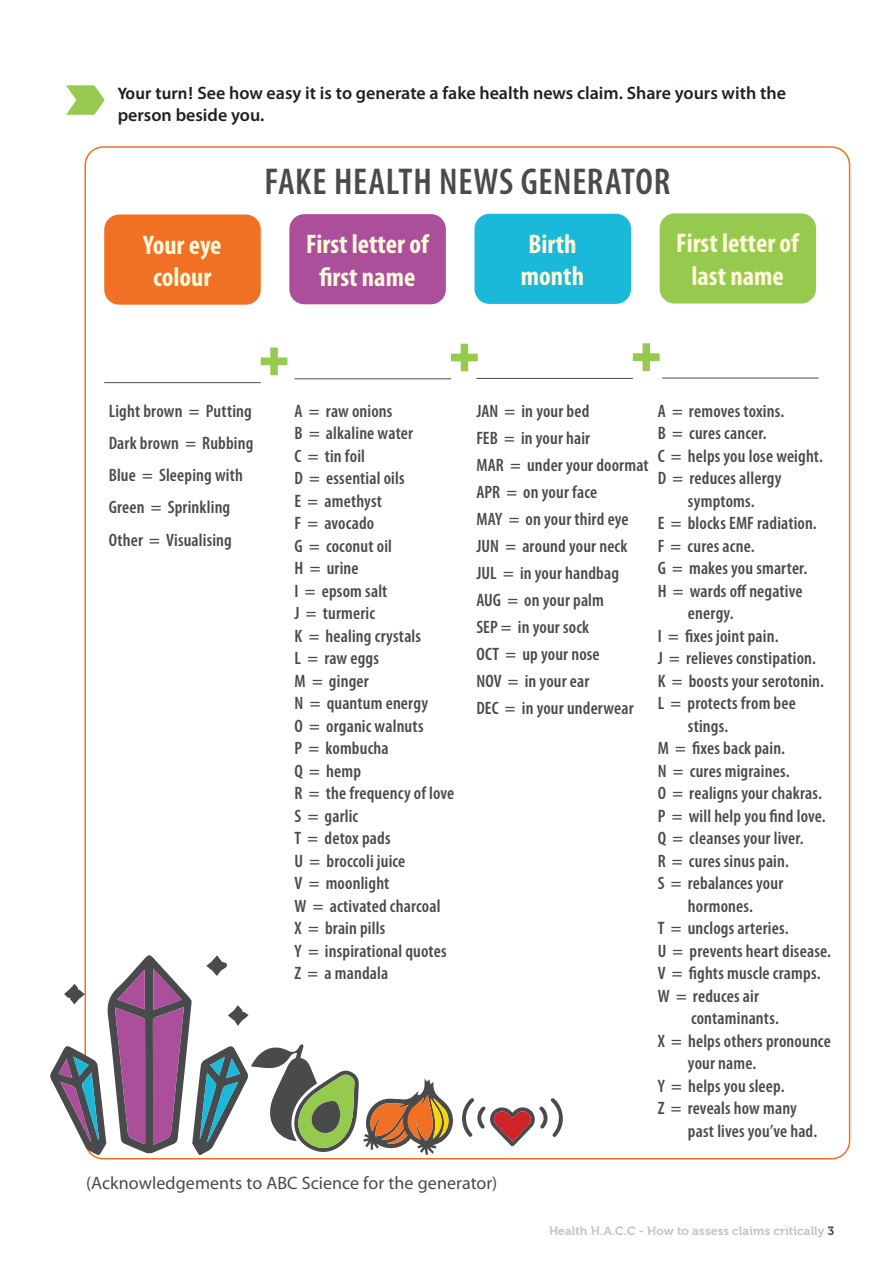
<style>
.page{position:relative;width:893px;height:1263px;background:#fff}
.page>*{position:absolute;margin:0;border:0;box-sizing:border-box;transform-origin:0 0}
.H3_Cream{font:600 condensed 37.5px "Myriad Pro";letter-spacing:.015em;color:#494a4b}
.t1{font:700 condensed 27px/32.4px "Myriad Pro";color:#fef9da;text-align:center}
.Body{font:600 condensed 18px/22.5px "Myriad Pro";letter-spacing:.01em;color:#494a4b}
.t2{font:600 18px/22.5px "Myriad Pro";color:#231f20}
.Body-2{font:18px "Myriad Pro";letter-spacing:.005em;color:#494a4b}
.t3{font:12px "Museo 700";letter-spacing:.01em;color:#c2c3c5}
.s1{font-family:"Calibri";font-weight:700}
.s2{color:#494a4b}
</style>
<div class="page">
<div style="left:104px;top:214px;width:157px;height:91px;background:#f07024;border-radius:15px"></div>
<div style="left:289px;top:214px;width:157px;height:90px;background:#ac4f9b;border-radius:15px"></div>
<div style="left:474px;top:214px;width:157px;height:90px;background:#1ab8d9;border-radius:15px"></div>
<div style="left:660px;top:213px;width:156px;height:90px;background:#96ca4e;border-radius:15px"></div>
<svg style="left:66px;top:85px;width:39px;height:30px"></svg>
<svg style="left:261px;top:347px;width:26px;height:28px"></svg>
<svg style="left:451px;top:344px;width:27px;height:27px"></svg>
<svg style="left:633px;top:343px;width:27px;height:28px"></svg>
<hr style="left:104px;top:382px;width:157px;height:1px;background:#494a4b">
<hr style="left:295px;top:379px;width:156px;height:1px;background:#494a4b">
<hr style="left:476px;top:378px;width:157px;height:1px;background:#494a4b">
<hr style="left:662px;top:378px;width:157px;height:1px;background:#494a4b">
<svg style="left:50px;top:954px;width:513px;height:201px"></svg>
<p class="t2" style="left:118px;top:81px;width:670px"><span class="s1">Your turn!</span> See how easy it is to generate a fake health news claim. Share yours with the person beside you.</p>
<p class="H3_Cream" style="left:264px;top:158px;width:407px">FAKE HEALTH NEWS GENERATOR</p>
<p class="t1" style="left:143px;top:228px;width:80px">Your eye colour</p>
<p class="t1" style="left:306px;top:227px;width:124px">First letter of first name</p>
<p class="t1" style="left:528px;top:227px;width:50px">Birth</p>
<p class="t1" style="left:521px;top:259px;width:65px">month</p>
<p class="t1" style="left:676px;top:227px;width:124px">First letter of last name</p>
<p class="Body" style="left:109px;top:399px;width:145px">Light brown = Putting</p>
<p class="Body" style="left:295px;top:399px;width:161px">A = raw onions<br>B = alkaline water<br>C = tin foil<br>D = essential oils<br>E = amethyst<br>F = avocado<br>G = coconut oil<br>H = urine<br>I = epsom salt<br>J = turmeric<br>K = healing crystals<br>L = raw eggs<br>M = ginger<br>N = quantum energy<br>O = organic walnuts<br>P = kombucha<br>Q = hemp<br>R = the frequency of love<br>S = garlic<br>T = detox pads<br>U = broccoli juice<br>V = moonlight<br>W = activated charcoal<br>X = brain pills<br>Y = inspirational quotes<br>Z = a mandala</p>
<p class="Body" style="left:658px;top:399px;width:128px">A = removes toxins.</p>
<p class="Body" style="left:476px;top:397px;width:174px;line-height:27px">JAN = in your bed<br>FEB = in your hair<br>MAR = under your doormat<br>APR = on your face<br>MAY = on your third eye<br>JUN = around your neck<br>JUL = in your handbag<br>AUG = on your palm<br>SEP = in your sock<br>OCT = up your nose<br>NOV = in your ear<br>DEC = in your underwear</p>
<p class="Body" style="left:658px;top:421px;width:110px">B = cures cancer.</p>
<p class="Body" style="left:658px;top:444px;width:167px">C = helps you lose weight.</p>
<p class="Body" style="left:658px;top:466px;width:125px">D = reduces allergy</p>
<p class="Body" style="left:688px;top:489px;width:68px">symptoms.</p>
<p class="Body" style="left:658px;top:512px;width:161px">E = blocks EMF radiation.</p>
<p class="Body" style="left:658px;top:534px;width:98px">F = cures acne.</p>
<p class="Body" style="left:658px;top:557px;width:151px">G = makes you smarter.</p>
<p class="Body" style="left:658px;top:579px;width:146px">H = wards off negative</p>
<p class="Body" style="left:688px;top:602px;width:47px">energy.</p>
<p class="Body" style="left:658px;top:624px;width:122px">I = fixes joint pain.</p>
<p class="Body" style="left:658px;top:647px;width:160px">J = relieves constipation.</p>
<p class="Body" style="left:658px;top:669px;width:168px">K = boosts your serotonin.</p>
<p class="Body" style="left:658px;top:692px;width:140px">L = protects from bee</p>
<p class="Body" style="left:688px;top:714px;width:42px">stings.</p>
<p class="Body" style="left:658px;top:737px;width:129px">M = fixes back pain.</p>
<p class="Body" style="left:658px;top:759px;width:133px">N = cures migraines.</p>
<p class="Body" style="left:658px;top:782px;width:166px">O = realigns your chakras.</p>
<p class="Body" style="left:658px;top:804px;width:169px">P = will help you find love.</p>
<p class="Body" style="left:658px;top:827px;width:148px">Q = cleanses your liver.</p>
<p class="Body" style="left:658px;top:849px;width:133px">R = cures sinus pain.</p>
<p class="Body" style="left:658px;top:872px;width:127px">S = rebalances your</p>
<p class="Body" style="left:688px;top:894px;width:67px">hormones.</p>
<p class="Body" style="left:658px;top:917px;width:132px">T = unclogs arteries.</p>
<p class="Body" style="left:658px;top:939px;width:175px">U = prevents heart disease.</p>
<p class="Body" style="left:658px;top:962px;width:164px">V = fights muscle cramps.</p>
<p class="Body" style="left:658px;top:984px;width:103px">W = reduces air</p>
<p class="Body" style="left:691px;top:1007px;width:89px">contaminants.</p>
<p class="Body" style="left:658px;top:1029px;width:175px">X = helps others pronounce</p>
<p class="Body" style="left:688px;top:1052px;width:70px">your name.</p>
<p class="Body" style="left:658px;top:1074px;width:128px">Y = helps you sleep.</p>
<p class="Body" style="left:658px;top:1097px;width:141px">Z = reveals how many</p>
<p class="Body" style="left:688px;top:1119px;width:131px">past lives you’ve had.</p>
<p class="Body" style="left:109px;top:431px;width:146px">Dark brown = Rubbing</p>
<p class="Body" style="left:109px;top:464px;width:136px">Blue = Sleeping with</p>
<p class="Body" style="left:109px;top:496px;width:123px">Green = Sprinkling</p>
<p class="Body" style="left:109px;top:528px;width:125px">Other = Visualising</p>
<p class="Body-2" style="left:86px;top:1172px;width:412px">(Acknowledgements to ABC Science for the generator)</p>
<p class="t3" style="left:549px;top:1224px;width:287px">Health H.A.C.C - How to assess claims critically <span class="s2">3</span></p>
</div>
